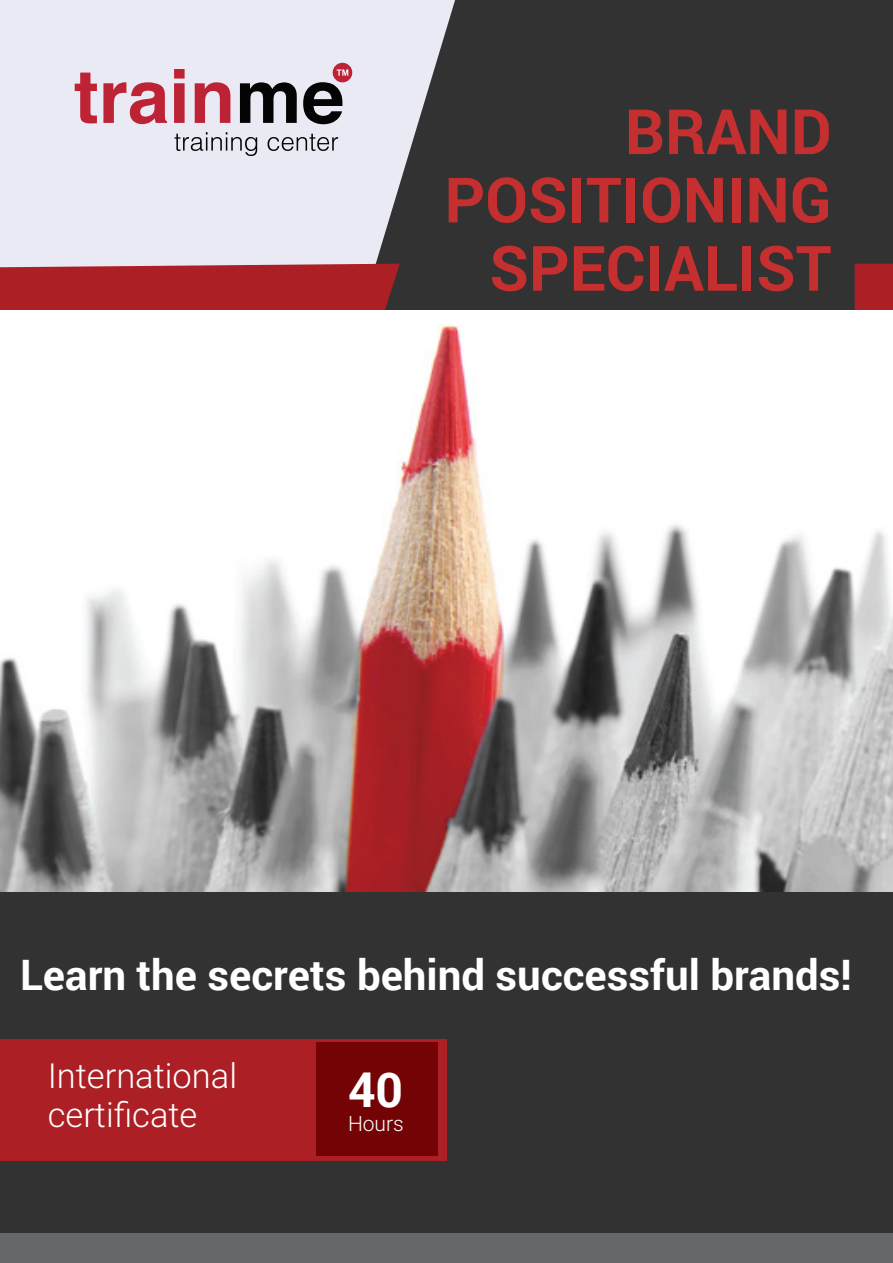
<style>
.page{position:relative;width:893px;height:1263px;background:#fff}
.page>*{position:absolute;margin:0;border:0;box-sizing:border-box;transform-origin:0 0}
.t1{font:700 62.55px/68.2px "Roboto";color:#c62f2f;text-align:right}
.t2{font:700 48px "Roboto";color:#fff}
.t3{font:700 42px "Roboto";color:#fff}
.t4{font:300 34.5px/38.4px "Roboto";color:#fff}
.t5{font:300 21px "Roboto";color:#fff}
</style>
<div class="page">
<div style="left:0;top:0;width:893px;height:1234px;background:#333232"></div>
<svg style="left:0;top:0;width:455px;height:264px;background:#d8d8e2"></svg>
<div style="left:333px;top:63px;width:19px;height:19px;background:#bd2235;border-radius:50%"></div>
<svg style="left:337px;top:69px;width:11px;height:7px"></svg>
<svg style="left:75px;top:73px;width:22px;height:51px"></svg>
<svg style="left:103px;top:82px;width:64px;height:42px;background:#d07786"></svg>
<svg style="left:174px;top:69px;width:11px;height:54px"></svg>
<svg style="left:195px;top:82px;width:35px;height:41px"></svg>
<svg style="left:240px;top:82px;width:57px;height:41px;background:#5d5d61"></svg>
<svg style="left:303px;top:82px;width:39px;height:42px;background:#59595d"></svg>
<svg style="left:175px;top:132px;width:82px;height:24px;background:#bfbfc8"></svg>
<svg style="left:268px;top:134px;width:70px;height:17px"></svg>
<div style="left:0;top:264px;width:400px;height:46px;background:#ac1f24"></div>
<div style="left:855px;top:264px;width:38px;height:46px;background:#ac1f24"></div>
<div style="left:0;top:1039px;width:446px;height:121px;background:#ac1f24"></div>
<div style="left:316px;top:1042px;width:121px;height:114px;background:#740305"></div>
<div style="left:0;top:1234px;width:893px;height:29px;background:#656869"></div>
<img style="left:0;top:310px;width:893px;height:581px">
<h1 class="t1" style="left:444px;top:95px;width:389px">BRAND<br>POSITIONING<br>SPECIALIST</h1>
<p class="t3" style="left:20px;top:945px;width:833px">Learn the secrets behind successful brands!</p>
<p class="t4" style="left:48px;top:1055px;width:191px">International certificate</p>
<p class="t2" style="left:348px;top:1056px;width:57px">40</p>
<p class="t5" style="left:348px;top:1108px;width:57px">Hours</p>
</div>
